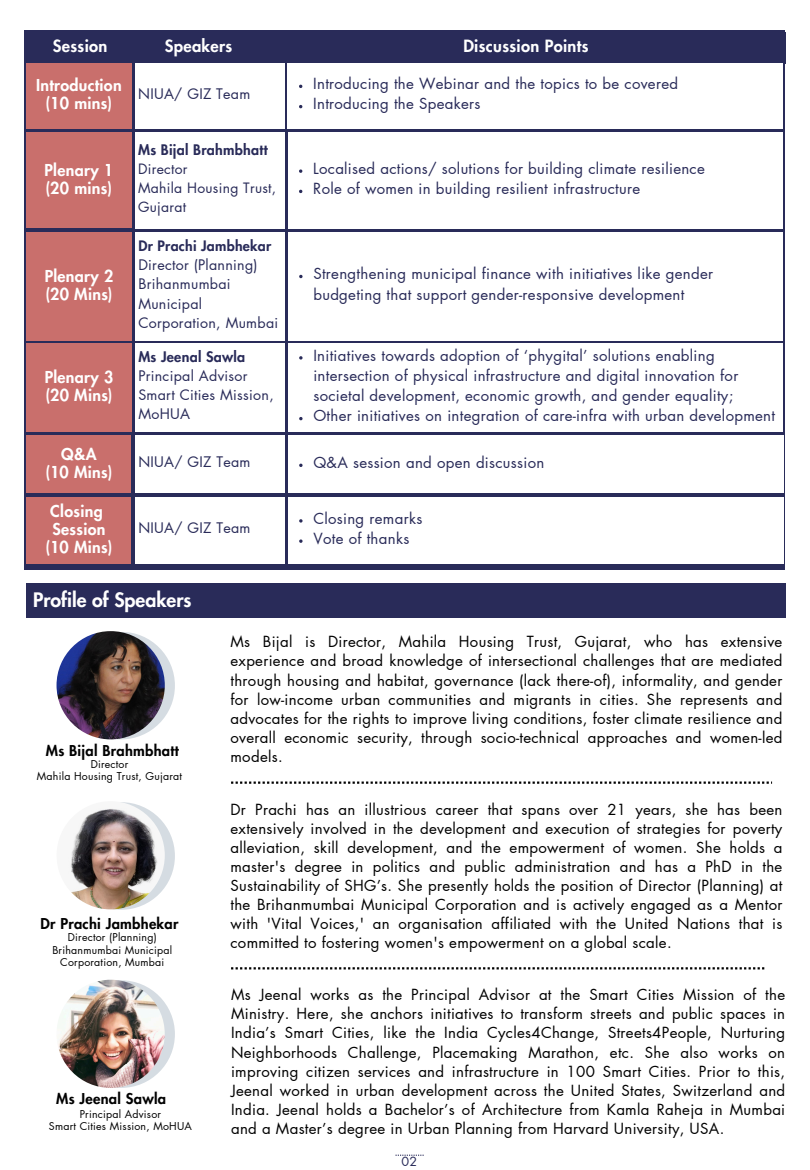
<style>
.page{position:relative;width:810px;height:1170px;background:#fff}
.page>*{position:absolute;margin:0;border:0;box-sizing:border-box;transform-origin:0 0}
.t1{font:800 19.5px "Futura LT Pro";color:#fff}
.t2{font:800 16.5px "Futura LT Pro";letter-spacing:.02em;color:#fff}
.t3{font:800 16.05px/18px "Futura LT Pro";letter-spacing:.02em;color:#fff;text-align:center}
.t4{font:15px/19.2px "Futura LT Pro";letter-spacing:.02em;color:#000;text-align:justify}
.t5{font:15px/20.2px "Futura LT Pro";letter-spacing:.02em;color:#292b59}
.t6{font:800 14.55px "Futura LT Pro";letter-spacing:.02em;color:#000}
.t7{font:14.25px/19.2px "Futura LT Pro";letter-spacing:.02em;color:#292b59}
.t8{font:800 14.25px "Futura LT Pro";letter-spacing:.02em;color:#292b59}
.t9{font:800 14.1px "Futura LT Pro";letter-spacing:.02em;color:#292b59}
.t10{font:13.95px/19.2px "Futura LT Pro";letter-spacing:.02em;color:#292b59}
.t11{font:12.45px "Futura LT Pro";color:#292b59}
.t12{font:10.65px/12.3px "Futura LT Pro";letter-spacing:.02em;color:#000;text-align:center}
.s1{font-weight:800}
</style>
<div class="page">
<svg style="left:24px;top:30px;width:761px;height:539px;background:#413f68"></svg>
<div style="left:26px;top:32px;width:108px;height:31px;background:#292b59"></div>
<div style="left:135px;top:32px;width:127px;height:31px;background:#292b59"></div>
<div style="left:266px;top:32px;width:520px;height:31px;background:#292b59"></div>
<div style="left:26px;top:63px;width:105px;height:66px;background:#c96f6c"></div>
<div style="left:26px;top:132px;width:105px;height:96px;background:#c96f6c"></div>
<div style="left:135px;top:63px;width:149px;height:66px;background:#fff"></div>
<div style="left:135px;top:132px;width:149px;height:97px;background:#fff"></div>
<div style="left:288px;top:63px;width:495px;height:66px;background:#fff"></div>
<div style="left:288px;top:132px;width:495px;height:97px;background:#fff"></div>
<svg style="left:299px;top:169px;width:3px;height:4px"></svg>
<svg style="left:396px;top:1155px;width:28px;height:1px"></svg>
<div style="left:27px;top:232px;width:105px;height:108px;background:#c96f6c"></div>
<div style="left:135px;top:232px;width:149px;height:108px;background:#fff"></div>
<div style="left:288px;top:232px;width:495px;height:108px;background:#fff"></div>
<svg style="left:299px;top:275px;width:4px;height:3px"></svg>
<div style="left:27px;top:344px;width:105px;height:88px;background:#c96f6c"></div>
<div style="left:135px;top:344px;width:149px;height:88px;background:#fff"></div>
<div style="left:288px;top:344px;width:495px;height:88px;background:#fff"></div>
<svg style="left:299px;top:356px;width:4px;height:4px"></svg>
<svg style="left:299px;top:417px;width:4px;height:3px"></svg>
<div style="left:27px;top:436px;width:104px;height:57px;background:#c96f6c"></div>
<div style="left:135px;top:436px;width:149px;height:57px;background:#fff"></div>
<div style="left:288px;top:436px;width:495px;height:57px;background:#fff"></div>
<svg style="left:299px;top:464px;width:4px;height:3px"></svg>
<svg style="left:67px;top:802px;width:108px;height:108px"></svg>
<div style="left:67px;top:632px;width:108px;height:107px;background:#d5dce2;border-radius:50%"></div>
<img style="left:57px;top:631px;width:108px;height:108px;border-radius:50%">
<div style="left:67px;top:980px;width:108px;height:108px;background:#d5dce2;border-radius:50%"></div>
<img style="left:57px;top:980px;width:108px;height:108px;border-radius:50%">
<svg style="left:231px;top:782px;width:541px;height:2px"></svg>
<svg style="left:231px;top:967px;width:533px;height:2px"></svg>
<div style="left:26px;top:583px;width:760px;height:35px;background:#292b59"></div>
<img style="left:57px;top:801px;width:108px;height:108px;border-radius:50%">
<div style="left:27px;top:497px;width:104px;height:67px;background:#c96f6c"></div>
<div style="left:135px;top:497px;width:149px;height:67px;background:#fff"></div>
<div style="left:288px;top:497px;width:495px;height:67px;background:#fff"></div>
<svg style="left:299px;top:519px;width:4px;height:4px"></svg>
<svg style="left:299px;top:539px;width:4px;height:4px"></svg>
<h2 class="t2" style="left:53px;top:39px;width:56px">Session</h2>
<h2 class="t2" style="left:165px;top:39px;width:69px">Speakers</h2>
<h2 class="t2" style="left:463px;top:39px;width:127px">Discussion Points</h2>
<h2 class="t3" style="left:36px;top:77px;width:87px">Introduction (10 mins)</h2>
<h2 class="t5" style="left:313px;top:74px;width:366px">Introducing the Webinar and the topics to be covered</h2>
<h5 class="t5" style="left:313px;top:94px;width:169px">Introducing the Speakers</h5>
<p class="t7" style="left:138px;top:85px;width:114px">NIUA/ GIZ Team</p>
<h5 class="t3" style="left:45px;top:162px;width:70px;text-align:left">Plenary 1 (20 mins)</h5>
<h5 class="t3" style="left:45px;top:267px;width:70px;text-align:left">Plenary 2 (20 Mins)</h5>
<h5 class="t3" style="left:45px;top:369px;width:70px;text-align:left">Plenary 3 (20 Mins)</h5>
<p class="t8" style="left:138px;top:143px;width:131px">Ms Bijal Brahmbhatt</p>
<p class="t10" style="left:138px;top:160px;width:140px">Director<br>Mahila Housing Trust,<br>Gujarat</p>
<p class="t5" style="left:313px;top:159px;width:393px">Localised actions/ solutions for building climate resilience</p>
<p class="t5" style="left:313px;top:179px;width:328px">Role of women in building resilient infrastructure</p>
<p class="t9" style="left:138px;top:240px;width:134px">Dr Prachi Jambhekar</p>
<p class="t7" style="left:138px;top:256px;width:141px">Director (Planning)<br>Brihanmumbai<br>Municipal<br>Corporation, Mumbai</p>
<h2 class="t5" style="left:313px;top:264px;width:401px">Strengthening municipal finance with initiatives like gender budgeting that support gender-responsive development</h2>
<p class="t7" style="left:138px;top:348px;width:137px"><span class="s1">Ms Jeenal Sawla<br></span>Principal Advisor<br>Smart Cities Mission,<br>MoHUA</p>
<p class="t5" style="left:313px;top:346px;width:426px">Initiatives towards adoption of ‘phygital’ solutions enabling intersection of physical infrastructure and digital innovation for societal development, economic growth, and gender equality;</p>
<h2 class="t5" style="left:313px;top:406px;width:463px">Other initiatives on integration of care-infra with urban development</h2>
<h5 class="t3" style="left:45px;top:446px;width:69px">Q&amp;A<br>(10 Mins)</h5>
<p class="t7" style="left:138px;top:453px;width:114px">NIUA/ GIZ Team</p>
<h2 class="t5" style="left:313px;top:453px;width:232px">Q&amp;A session and open discussion</h2>
<p class="t3" style="left:45px;top:503px;width:69px">Closing<br>Session (10 Mins)</p>
<h3 class="t7" style="left:138px;top:518px;width:114px">NIUA/ GIZ Team</h3>
<p class="t1" style="left:33px;top:591px;width:160px">Profile of Speakers</p>
<h3 class="t5" style="left:313px;top:509px;width:110px">Closing remarks</h3>
<p class="t5" style="left:313px;top:529px;width:97px">Vote of thanks</p>
<p class="t6" style="left:46px;top:744px;width:134px">Ms Bijal Brahmbhatt</p>
<h4 class="t12" style="left:91px;top:758px;width:39px">Director</h4>
<p class="t12" style="left:37px;top:771px;width:147px">Mahila Housing Trust, Gujarat</p>
<p class="t6" style="left:40px;top:917px;width:140px">Dr Prachi Jambhekar</p>
<p class="t12" style="left:68px;top:932px;width:90px">Director (Planning)</p>
<h4 class="t12" style="left:52px;top:944px;width:121px">Brihanmumbai Municipal<br>Corporation, Mumbai</h4>
<p class="t6" style="left:56px;top:1092px;width:111px">Ms Jeenal Sawla</p>
<p class="t12" style="left:80px;top:1108px;width:83px">Principal Advisor</p>
<h4 class="t12" style="left:49px;top:1120px;width:144px">Smart Cities Mission, MoHUA</h4>
<p class="t4" style="left:231px;top:633px;width:553px">Ms Bijal is Director, Mahila Housing Trust, Gujarat, who has extensive experience and broad knowledge of intersectional challenges that are mediated through housing and habitat, governance (lack there-of), informality, and gender for low-income urban communities and migrants in cities. She represents and advocates for the rights to improve living conditions, foster climate resilience and overall economic security, through socio-technical approaches and women-led models.</p>
<h1 class="t4" style="left:231px;top:800px;width:553px">Dr Prachi has an illustrious career that spans over 21 years, she has been extensively involved in the development and execution of strategies for poverty alleviation, skill development, and the empowerment of women. She holds a master's degree in politics and public administration and has a PhD in the Sustainability of SHG’s. She presently holds the position of Director (Planning) at the Brihanmumbai Municipal Corporation and is actively engaged as a Mentor with 'Vital Voices,' an organisation affiliated with the United Nations that is committed to fostering women's empowerment on a global scale.</h1>
<p class="t4" style="left:231px;top:986px;width:556px">Ms Jeenal works as the Principal Advisor at the Smart Cities Mission of the Ministry. Here, she anchors initiatives to transform streets and public spaces in India’s Smart Cities, like the India Cycles4Change, Streets4People, Nurturing Neighborhoods Challenge, Placemaking Marathon, etc. She also works on improving citizen services and infrastructure in 100 Smart Cities. Prior to this, Jeenal worked in urban development across the United States, Switzerland and India. Jeenal holds a Bachelor’s of Architecture from Kamla Raheja in Mumbai and a Master’s degree in Urban Planning from Harvard University, USA.</p>
<h2 class="t11" style="left:401px;top:1156px;width:17px">02</h2>
</div>
